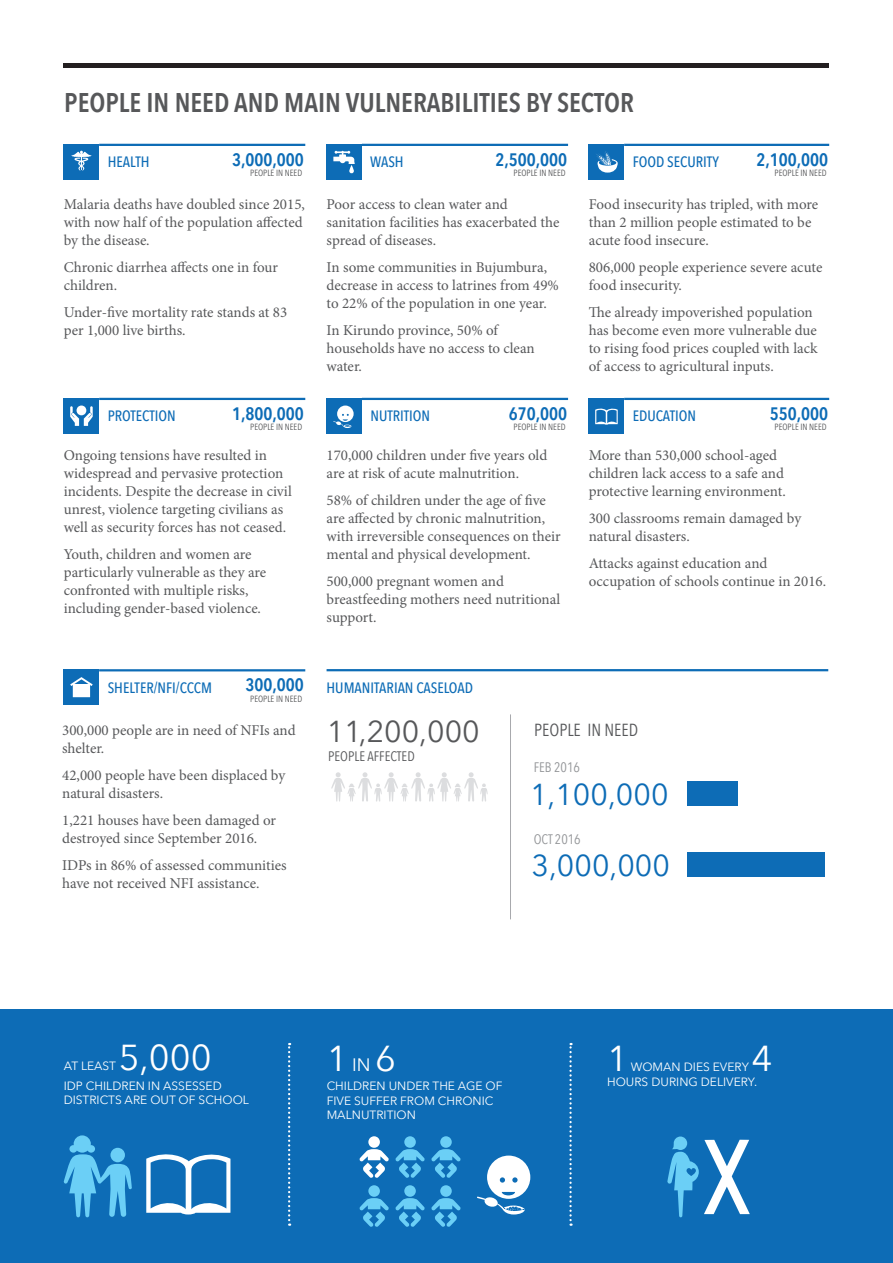
<style>
.page{position:relative;width:893px;height:1263px;background:#fff}
.page>*{position:absolute;margin:0;border:0;box-sizing:border-box;transform-origin:0 0}
.Figure_text_first_pa{font:36px "Avenir Next";color:#fff}
.t1{font:30.3px "Avenir Next";color:#0d6cb6}
.t2{font:30.3px "Avenir Next";color:#57585a}
.Header_grey{font:600 27px "Avenir Next Condensed";color:#57585a}
.Header_grey-2{font:600 18px "Avenir Next Condensed";color:#0d6cb6}
.t3{font:17.4px "Avenir Next Condensed";color:#57585a}
.bodytext{font:15px/18px "Minion Pro";color:#57585a}
.graphic_blue_text_ru{font:500 15px "Avenir Next Condensed";color:#0d6cb6}
.t4{font:13.8px "Avenir Next Condensed";color:#57585a}
.t5{font:13.8px "Avenir Next Condensed";color:#939598}
.Figure_text_first_pa-2{font:12px/14.4px "Avenir Next";color:#fff}
.Header_grey-3{font:9px "Avenir Next Condensed";color:#57585a}
.s1{font-size:18px}
</style>
<div class="page">
<hr style="left:64px;top:64px;width:765px;height:4px;background:#231f20">
<hr style="left:624px;top:144px;width:205px;height:2px;background:#0d6cb6">
<hr style="left:624px;top:398px;width:205px;height:2px;background:#0d6cb6">
<div style="left:589px;top:144px;width:35px;height:35px;background:#0d6cb6"></div>
<div style="left:589px;top:398px;width:35px;height:35px;background:#0d6cb6"></div>
<hr style="left:99px;top:144px;width:206px;height:2px;background:#0d6cb6">
<hr style="left:99px;top:398px;width:206px;height:2px;background:#0d6cb6">
<hr style="left:99px;top:669px;width:206px;height:2px;background:#0d6cb6">
<div style="left:64px;top:144px;width:35px;height:35px;background:#0d6cb6"></div>
<svg style="left:71px;top:151px;width:21px;height:20px"></svg>
<div style="left:64px;top:398px;width:35px;height:35px;background:#0d6cb6"></div>
<div style="left:64px;top:669px;width:35px;height:36px;background:#0d6cb6"></div>
<div style="left:0;top:1010px;width:893px;height:253px;background:#0d6cb6"></div>
<div style="left:0;top:1009px;width:893px;height:254px;border:2px solid #0d6cb6"></div>
<hr style="left:327px;top:669px;width:501px;height:2px;background:#0d6cb6">
<svg style="left:64px;top:1135px;width:68px;height:82px"></svg>
<hr style="left:362px;top:144px;width:206px;height:2px;background:#0d6cb6">
<hr style="left:362px;top:398px;width:206px;height:2px;background:#0d6cb6">
<div style="left:327px;top:144px;width:35px;height:35px;background:#0d6cb6"></div>
<div style="left:327px;top:398px;width:35px;height:35px;background:#0d6cb6"></div>
<svg style="left:333px;top:151px;width:22px;height:23px"></svg>
<svg style="left:596px;top:151px;width:22px;height:22px"></svg>
<svg style="left:70px;top:405px;width:23px;height:21px"></svg>
<svg style="left:333px;top:405px;width:21px;height:23px"></svg>
<svg style="left:595px;top:408px;width:23px;height:17px"></svg>
<svg style="left:70px;top:677px;width:23px;height:21px"></svg>
<svg style="left:146px;top:1154px;width:84px;height:60px"></svg>
<hr style="left:510px;top:714px;width:1px;height:205px;background:#a8a9ad">
<svg style="left:331px;top:772px;width:157px;height:29px"></svg>
<svg style="left:288px;top:1043px;width:2px;height:183px"></svg>
<svg style="left:569px;top:1043px;width:3px;height:183px"></svg>
<div style="left:688px;top:782px;width:50px;height:24px;background:#0d6cb6"></div>
<div style="left:688px;top:853px;width:137px;height:24px;background:#0d6cb6"></div>
<svg style="left:359px;top:1136px;width:30px;height:42px"></svg>
<svg style="left:395px;top:1136px;width:30px;height:42px"></svg>
<svg style="left:431px;top:1136px;width:30px;height:42px"></svg>
<svg style="left:359px;top:1185px;width:30px;height:42px"></svg>
<svg style="left:395px;top:1185px;width:30px;height:42px"></svg>
<svg style="left:431px;top:1185px;width:30px;height:42px"></svg>
<svg style="left:477px;top:1155px;width:53px;height:59px"></svg>
<svg style="left:667px;top:1136px;width:83px;height:81px"></svg>
<p class="Header_grey" style="left:64px;top:79px;width:571px">PEOPLE IN NEED AND MAIN VULNERABILITIES BY SECTOR</p>
<p class="graphic_blue_text_ru" style="left:108px;top:153px;width:43px">HEALTH</p>
<p class="Header_grey-2" style="left:232px;top:144px;width:73px">3,000,000</p>
<p class="graphic_blue_text_ru" style="left:370px;top:153px;width:35px">WASH</p>
<p class="Header_grey-2" style="left:495px;top:144px;width:73px">2,500,000</p>
<p class="graphic_blue_text_ru" style="left:633px;top:153px;width:88px">FOOD SECURITY</p>
<p class="Header_grey-2" style="left:756px;top:144px;width:73px">2,100,000</p>
<p class="Header_grey-3" style="left:250px;top:166px;width:54px">PEOPLE IN NEED</p>
<p class="Header_grey-3" style="left:514px;top:166px;width:54px">PEOPLE IN NEED</p>
<p class="Header_grey-3" style="left:775px;top:166px;width:54px">PEOPLE IN NEED</p>
<p class="bodytext" style="left:64px;top:195px;width:243px">Malaria deaths have doubled since 2015, with now half of the population affected by the disease.</p>
<p class="bodytext" style="left:64px;top:258px;width:216px">Chronic diarrhea affects one in four children.</p>
<p class="bodytext" style="left:64px;top:303px;width:225px">Under-five mortality rate stands at 83 per 1,000 live births.</p>
<p class="bodytext" style="left:327px;top:195px;width:234px">Poor access to clean water and sanitation facilities has exacerbated the spread of diseases.</p>
<p class="bodytext" style="left:327px;top:258px;width:234px">In some communities in Bujumbura, decrease in access to latrines from 49% to 22% of the population in one year.</p>
<p class="bodytext" style="left:327px;top:321px;width:210px">In Kirundo province, 50% of households have no access to clean water.</p>
<p class="bodytext" style="left:589px;top:195px;width:231px">Food insecurity has tripled, with more than 2 million people estimated to be acute food insecure.</p>
<p class="bodytext" style="left:589px;top:258px;width:235px">806,000 people experience severe acute food insecurity.</p>
<p class="bodytext" style="left:589px;top:303px;width:230px">The already impoverished population has become even more vulnerable due to rising food prices coupled with lack of access to agricultural inputs.</p>
<p class="graphic_blue_text_ru" style="left:108px;top:407px;width:70px">PROTECTION</p>
<p class="Header_grey-2" style="left:232px;top:398px;width:73px">1,800,000</p>
<p class="graphic_blue_text_ru" style="left:370px;top:407px;width:61px">NUTRITION</p>
<p class="Header_grey-2" style="left:509px;top:398px;width:60px">670,000</p>
<p class="graphic_blue_text_ru" style="left:633px;top:407px;width:65px">EDUCATION</p>
<p class="Header_grey-2" style="left:770px;top:398px;width:60px">550,000</p>
<p class="Header_grey-3" style="left:250px;top:420px;width:54px">PEOPLE IN NEED</p>
<p class="Header_grey-3" style="left:514px;top:420px;width:54px">PEOPLE IN NEED</p>
<p class="Header_grey-3" style="left:775px;top:420px;width:54px">PEOPLE IN NEED</p>
<p class="bodytext" style="left:64px;top:446px;width:230px">Ongoing tensions have resulted in widespread and pervasive protection incidents. Despite the decrease in civil unrest, violence targeting civilians as well as security forces has not ceased.</p>
<p class="bodytext" style="left:64px;top:545px;width:204px">Youth, children and women are particularly vulnerable as they are confronted with multiple risks, including gender-based violence.</p>
<p class="bodytext" style="left:327px;top:446px;width:222px">170,000 children under five years old are at risk of acute malnutrition.</p>
<p class="bodytext" style="left:327px;top:491px;width:236px">58% of children under the age of five are affected by chronic malnutrition, with irreversible consequences on their mental and physical development.</p>
<p class="bodytext" style="left:327px;top:572px;width:235px">500,000 pregnant women and breastfeeding mothers need nutritional support.</p>
<p class="bodytext" style="left:589px;top:446px;width:198px">More than 530,000 school-aged children lack access to a safe and protective learning environment.</p>
<p class="bodytext" style="left:589px;top:509px;width:214px">300 classrooms remain damaged by natural disasters.</p>
<p class="bodytext" style="left:589px;top:554px;width:239px">Attacks against education and occupation of schools continue in 2016.</p>
<p class="graphic_blue_text_ru" style="left:108px;top:678px;width:106px">SHELTER/NFI/CCCM</p>
<p class="Header_grey-2" style="left:245px;top:669px;width:60px">300,000</p>
<p class="graphic_blue_text_ru" style="left:327px;top:678px;width:148px">HUMANITARIAN CASELOAD</p>
<p class="Header_grey-3" style="left:250px;top:691px;width:54px">PEOPLE IN NEED</p>
<p class="bodytext" style="left:62px;top:721px;width:235px">300,000 people are in need of NFIs and shelter.</p>
<p class="bodytext" style="left:62px;top:766px;width:225px">42,000 people have been displaced by natural disasters.</p>
<p class="bodytext" style="left:62px;top:811px;width:215px">1,221 houses have been damaged or destroyed since September 2016.</p>
<p class="bodytext" style="left:62px;top:856px;width:226px">IDPs in 86% of assessed communities have not received NFI assistance.</p>
<p class="t2" style="left:327px;top:706px;width:155px">11,200,000</p>
<p class="t4" style="left:328px;top:744px;width:88px">PEOPLE AFFECTED</p>
<p class="t3" style="left:534px;top:715px;width:106px">PEOPLE IN NEED</p>
<p class="t5" style="left:534px;top:755px;width:48px">FEB 2016</p>
<p class="t1" style="left:530px;top:769px;width:140px">1,100,000</p>
<p class="t5" style="left:534px;top:827px;width:49px">OCT 2016</p>
<p class="t1" style="left:531px;top:840px;width:140px">3,000,000</p>
<p class="Figure_text_first_pa" style="left:119px;top:1027px;width:94px">5,000</p>
<p class="Figure_text_first_pa-2" style="left:64px;top:1078px;width:187px">IDP CHILDREN IN ASSESSED<br>DISTRICTS ARE OUT OF SCHOOL</p>
<p class="Figure_text_first_pa-2" style="left:64px;top:1058px;width:54px">AT LEAST</p>
<p class="Figure_text_first_pa" style="left:327px;top:1028px;width:71px">1 <span class="s1">IN</span> 6</p>
<p class="Figure_text_first_pa-2" style="left:327px;top:1078px;width:177px">CHILDREN UNDER THE AGE OF<br>FIVE SUFFER FROM CHRONIC<br>MALNUTRITION</p>
<p class="Figure_text_first_pa" style="left:752px;top:1028px;width:22px">4</p>
<p class="Figure_text_first_pa-2" style="left:607px;top:1074px;width:152px">HOURS DURING DELIVERY.</p>
<p class="Figure_text_first_pa" style="left:607px;top:1028px;width:22px">1</p>
<p class="Figure_text_first_pa-2" style="left:631px;top:1059px;width:120px">WOMAN DIES EVERY</p>
</div>
